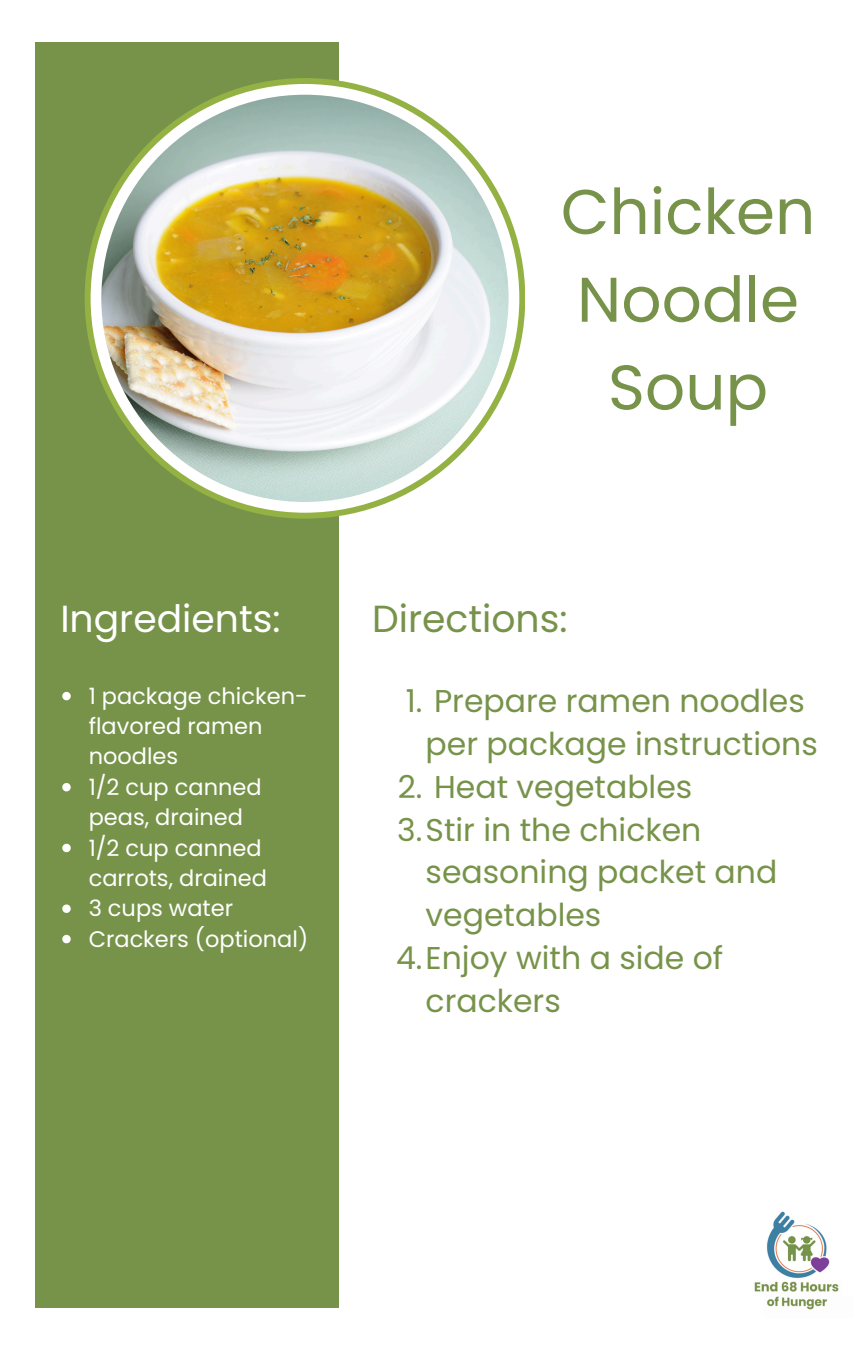
<style>
.page{position:relative;width:864px;height:1350px;background:#fff}
.page>*{position:absolute;margin:0;border:0;box-sizing:border-box;transform-origin:0 0}
.t1{font:63px/87.8px "Poppins";color:#77934a;text-align:center}
.t2{font:37.8px "Poppins";color:#fff}
.t3{font:37.8px "Poppins";color:#77934a}
.t4{font:31.5px/42.8px "Poppins";color:#77934a}
.t5{font:22.5px/30.4px "Poppins";color:#fff}
</style>
<div class="page">
<div style="left:35px;top:43px;width:304px;height:1265px;background:#77934a"></div>
<div style="left:85px;top:78px;width:440px;height:441px;background:#94b143;border-radius:50%"></div>
<div style="left:91px;top:84px;width:428px;height:429px;background:#fff;border-radius:50%"></div>
<img style="left:101px;top:95px;width:408px;height:407px;border-radius:50%">
<img style="left:754px;top:1211px;width:85px;height:99px">
<svg style="left:62px;top:692px;width:9px;height:8px"></svg>
<svg style="left:62px;top:783px;width:9px;height:8px"></svg>
<svg style="left:62px;top:844px;width:9px;height:8px"></svg>
<svg style="left:62px;top:905px;width:9px;height:8px"></svg>
<svg style="left:62px;top:935px;width:9px;height:8px"></svg>
<p class="t1" style="left:561px;top:168px;width:256px">Chicken<br>Noodle<br>Soup</p>
<p class="t2" style="left:60px;top:592px;width:222px">Ingredients:</p>
<p class="t3" style="left:372px;top:592px;width:197px">Directions:</p>
<p class="t5" style="left:89px;top:681px;width:220px">1 package chicken&shy;flavored ramen noodles</p>
<p class="t5" style="left:89px;top:772px;width:174px">1/2 cup canned peas, drained</p>
<p class="t5" style="left:89px;top:833px;width:180px">1/2 cup canned carrots, drained</p>
<h1 class="t5" style="left:89px;top:893px;width:146px">3 cups water</h1>
<h2 class="t5" style="left:89px;top:924px;width:221px">Crackers (optional)</h2>
<p class="t4" style="left:426px;top:680px;width:394px;text-indent:-20px">1. Prepare ramen noodles per package instructions</p>
<p class="t4" style="left:398px;top:765px;width:296px">2. Heat vegetables</p>
<p class="t4" style="left:426px;top:808px;width:353px;text-indent:-28px">3.Stir in the chicken seasoning packet and vegetables</p>
<p class="t4" style="left:426px;top:936px;width:299px;text-indent:-30px">4.Enjoy with a side of crackers</p>
</div>
